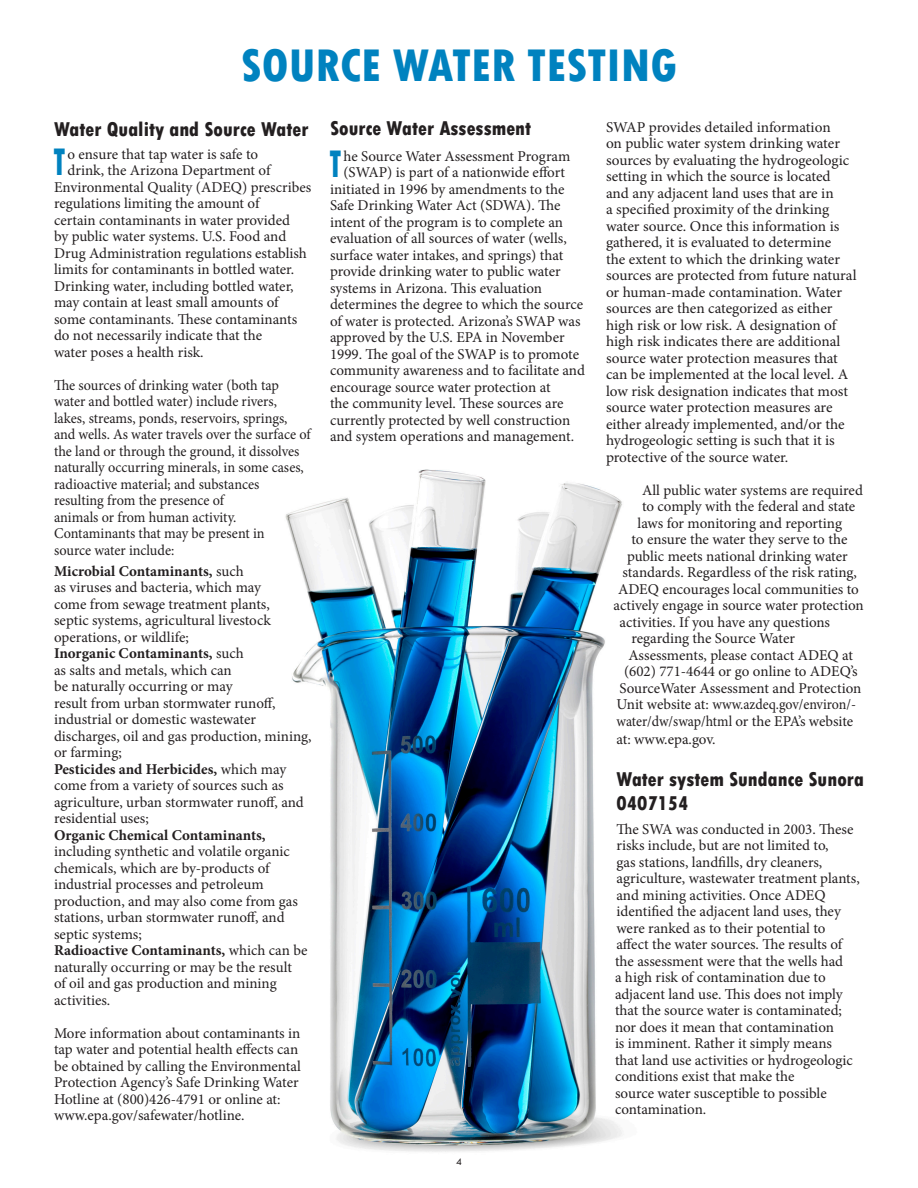
<style>
.page{position:relative;width:918px;height:1188px;background:#fff}
.page>*{position:absolute;margin:0;border:0;box-sizing:border-box;transform-origin:0 0}
.t1{font:800 condensed 48px "Tw Cen";color:#0082bf}
.t2{font:800 condensed 40.35px "Tw Cen";color:#0082bf;scale:.75 1}
.t3{font:800 condensed 21px/24px "Tw Cen";color:#231f20}
.t4{font:15px/16.5px "Minion Pro";color:#231f20}
.t5{font:15px/16.5px "Minion Pro";color:#231f20;scale:.95 1}
.t6{font:15px/18px "Minion Pro";color:#231f20;scale:.93 1}
.t7{font:10.5px "Tw Cen";color:#231f20}
.s1{font-weight:700}
</style>
<div class="page">
<img style="left:285px;top:469px;width:337px;height:683px">
<p class="t1" style="left:241px;top:37px;width:438px">SOURCE WATER TESTING</p>
<p class="t3" style="left:54px;top:117px;width:256px">Water Quality and Source Water</p>
<p class="t2" style="left:53px;top:138px;width:17px">T</p>
<p class="t4" style="left:67px;top:146px;width:192px">o ensure that tap water is safe to</p>
<p class="t4" style="left:606px;top:119px;width:252px">SWAP provides detailed information<br>on public water system drinking water sources by evaluating the hydrogeologic setting in which the source is located and any adjacent land uses that are in<br>a specified proximity of the drinking water source. Once this information is gathered, it is evaluated to determine<br>the extent to which the drinking water sources are protected from future natural or human-made contamination. Water sources are then categorized as either high risk or low risk. A designation of high risk indicates there are additional source water protection measures that can be implemented at the local level. A low risk designation indicates that most source water protection measures are either already implemented, and/or the hydrogeologic setting is such that it is protective of the source water.</p>
<p class="t4" style="left:642px;top:482px;width:222px">All public water systems are required</p>
<p class="t4" style="left:642px;top:498px;width:215px">to comply with the federal and state</p>
<p class="t4" style="left:638px;top:515px;width:206px">laws for monitoring and reporting</p>
<p class="t4" style="left:632px;top:531px;width:217px">to ensure the water they serve to the</p>
<p class="t4" style="left:627px;top:548px;width:222px">public meets national drinking water</p>
<p class="t4" style="left:622px;top:564px;width:236px">standards. Regardless of the risk rating,</p>
<p class="t4" style="left:618px;top:581px;width:242px">ADEQ encourages local communities to</p>
<p class="t4" style="left:614px;top:597px;width:252px">actively engage in source water protection</p>
<p class="t4" style="left:620px;top:614px;width:212px">activities. If you have any questions</p>
<p class="t4" style="left:632px;top:630px;width:165px">regarding the Source Water</p>
<p class="t4" style="left:616px;top:647px;width:246px;text-align:center">Assessments, please contact ADEQ at (602) 771-4644 or go online to ADEQ’s SourceWater Assessment and Protection Unit website at: www.azdeq.gov/environ/-</p>
<p class="t6" style="left:616px;top:712px;width:256px">water/dw/swap/html or the EPA’s website at: www.epa.gov.</p>
<p class="t3" style="left:616px;top:767px;width:249px">Water system Sundance Sunora<br>0407154</p>
<p class="t4" style="left:615px;top:821px;width:246px">The SWA was conducted in 2003. These risks include, but are not limited to,<br>gas stations, landfills, dry cleaners, agriculture, wastewater treatment plants, and mining activities. Once ADEQ identified the adjacent land uses, they were ranked as to their potential to affect the water sources. The results of the assessment were that the wells had<br>a high risk of contamination due to adjacent land use. This does not imply that the source water is contaminated; nor does it mean that contamination<br>is imminent. Rather it simply means<br>that land use activities or hydrogeologic conditions exist that make the<br>source water susceptible to possible contamination.</p>
<p class="t3" style="left:330px;top:117px;width:203px">Source Water Assessment</p>
<p class="t2" style="left:329px;top:141px;width:17px">T</p>
<p class="t4" style="left:343px;top:148px;width:228px">he Source Water Assessment Program</p>
<p class="t4" style="left:67px;top:162px;width:205px">drink, the Arizona Department of</p>
<p class="t4" style="left:54px;top:179px;width:259px">Environmental Quality (ADEQ) prescribes</p>
<p class="t4" style="left:54px;top:195px;width:207px">regulations limiting the amount of</p>
<p class="t4" style="left:54px;top:212px;width:238px">certain contaminants in water provided</p>
<p class="t4" style="left:54px;top:228px;width:234px">by public water systems. U.S. Food and</p>
<p class="t4" style="left:54px;top:245px;width:254px">Drug Administration regulations establish</p>
<p class="t4" style="left:54px;top:261px;width:242px">limits for contaminants in bottled water.</p>
<p class="t4" style="left:54px;top:278px;width:241px">Drinking water, including bottled water,</p>
<p class="t4" style="left:54px;top:294px;width:226px">may contain at least small amounts of</p>
<p class="t4" style="left:54px;top:311px;width:245px">some contaminants. These contaminants</p>
<p class="t4" style="left:54px;top:327px;width:210px">do not necessarily indicate that the</p>
<p class="t4" style="left:54px;top:344px;width:151px">water poses a health risk.</p>
<p class="t5" style="left:54px;top:377px;width:272px">The sources of drinking water (both tap water and bottled water) include rivers, lakes, streams, ponds, reservoirs, springs, and wells. As water travels over the surface of the land or through the ground, it dissolves naturally occurring minerals, in some cases, radioactive material; and substances resulting from the presence of<br>animals or from human activity.<br>Contaminants that may be present in<br>source water include:</p>
<p class="t4" style="left:54px;top:563px;width:218px"><span class="s1">Microbial Contaminants,</span> such<br>as viruses and bacteria, which may come from sewage treatment plants, septic systems, agricultural livestock operations, or wildlife;</p>
<p class="t4" style="left:54px;top:645px;width:259px"><span class="s1">Inorganic Contaminants,</span> such<br>as salts and metals, which can<br>be naturally occurring or may<br>result from urban stormwater runoff, industrial or domestic wastewater discharges, oil and gas production, mining, or farming;</p>
<p class="t4" style="left:54px;top:761px;width:251px"><span class="s1">Pesticides and Herbicides,</span> which may come from a variety of sources such as agriculture, urban stormwater runoff, and residential uses;</p>
<p class="t4" style="left:54px;top:827px;width:246px"><span class="s1">Organic Chemical Contaminants, </span>including synthetic and volatile organic chemicals, which are by-products of industrial processes and petroleum production, and may also come from gas stations, urban stormwater runoff, and septic systems;</p>
<p class="t4" style="left:54px;top:942px;width:255px"><span class="s1">Radioactive Contaminants,</span> which can be naturally occurring or may be the result of oil and gas production and mining activities.</p>
<p class="t4" style="left:54px;top:1025px;width:249px">More information about contaminants in tap water and potential health effects can be obtained by calling the Environmental Protection Agency’s Safe Drinking Water Hotline at (800)426-4791 or online at: www.epa.gov/safewater/hotline.</p>
<p class="t4" style="left:343px;top:164px;width:223px">(SWAP) is part of a nationwide effort</p>
<p class="t4" style="left:330px;top:181px;width:236px">initiated in 1996 by amendments to the</p>
<p class="t4" style="left:330px;top:197px;width:255px">Safe Drinking Water Act (SDWA). The intent of the program is to complete an evaluation of all sources of water (wells, surface water intakes, and springs) that provide drinking water to public water systems in Arizona. This evaluation determines the degree to which the source of water is protected. Arizona’s SWAP was</p>
<p class="t4" style="left:330px;top:329px;width:256px">approved by the U.S. EPA in November<br>1999. The goal of the SWAP is to promote community awareness and to facilitate and</p>
<p class="t4" style="left:330px;top:379px;width:246px">encourage source water protection at<br>the community level. These sources are currently protected by well construction and system operations and management.</p>
<p class="t7" style="left:456px;top:1155px;width:7px">4</p>
</div>
